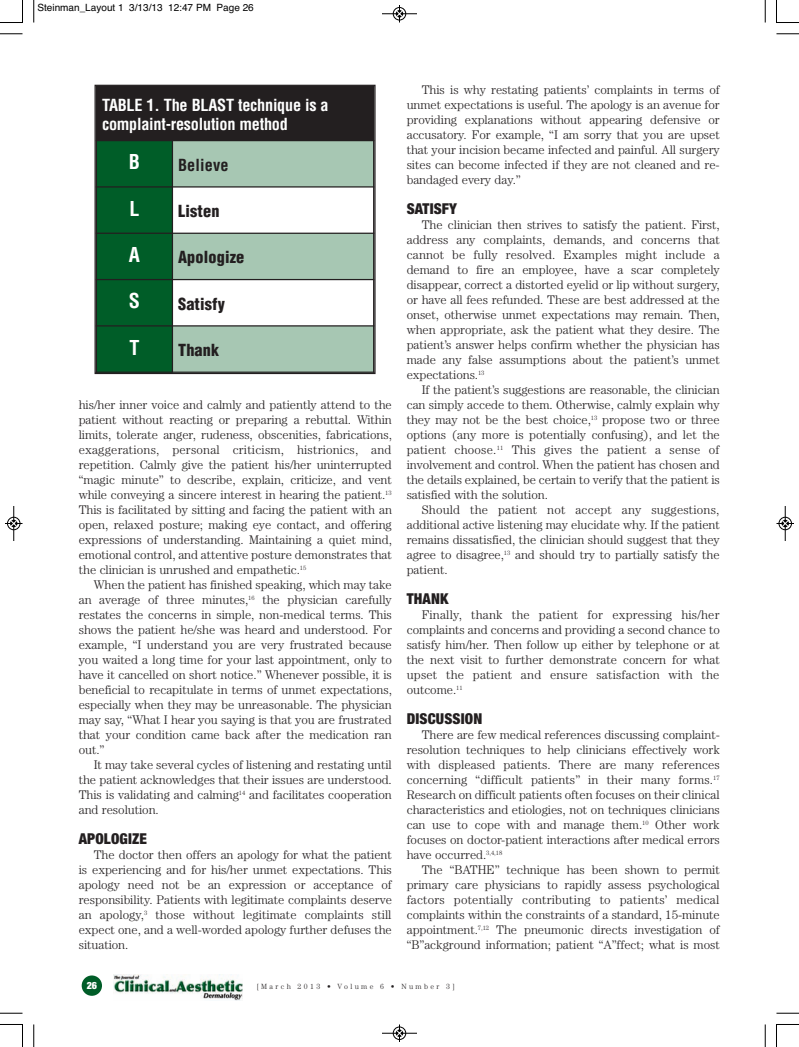
<style>
.page{position:relative;width:799px;height:1047px;background:#fff}
.page>*{position:absolute;margin:0;border:0;box-sizing:border-box;transform-origin:0 0}
.t1{font:700 condensed 20px "Helvetica";color:#fff}
.t2{font:700 condensed 16.25px/19.5px "Helvetica";letter-spacing:-.015em;color:#fff}
.t3{font:900 condensed 16.25px "Helvetica";letter-spacing:.01em;color:#231f20}
.t4{font:700 condensed 16.25px "Helvetica";letter-spacing:.01em;color:#231f20}
.t5{font:900 condensed 15px "Helvetica Neue LT Std";letter-spacing:.01em;color:#231f20}
.t6{font:300 12.5px/15px "Century Std";letter-spacing:-.005em;color:#231f20;text-align:justify}
.t7{font:10px "Helvetica";color:#000}
.t8{font:900 condensed 10px "Helvetica Neue LT Std";color:#fff}
.t9{font:300 7.5px "Century Std";letter-spacing:.31em;color:#231f20}
</style>
<div class="page">
<div style="left:82px;top:975px;width:20px;height:20px;background:#005d28;border-radius:50%"></div>
<img style="left:114px;top:974px;width:129px;height:26px">
<div style="left:96px;top:86px;width:278px;height:55px;background:#231f20"></div>
<div style="left:96px;top:141px;width:76px;height:46px;background:#005d28"></div>
<div style="left:172px;top:141px;width:202px;height:46px;background:#a7c7b3"></div>
<div style="left:96px;top:187px;width:76px;height:46px;background:#005d28"></div>
<div style="left:96px;top:233px;width:76px;height:46px;background:#005d28"></div>
<div style="left:172px;top:233px;width:202px;height:46px;background:#a7c7b3"></div>
<div style="left:96px;top:279px;width:76px;height:47px;background:#005d28"></div>
<div style="left:96px;top:326px;width:76px;height:47px;background:#005d28"></div>
<div style="left:172px;top:326px;width:202px;height:47px;background:#a7c7b3"></div>
<hr style="left:96px;top:86px;width:1px;height:287px;background:#231f20">
<hr style="left:172px;top:140px;width:1px;height:233px;background:#231f20">
<hr style="left:373px;top:86px;width:1px;height:287px;background:#231f20">
<hr style="left:96px;top:186px;width:278px;height:1px;background:#231f20">
<hr style="left:96px;top:232px;width:278px;height:2px;background:#231f20">
<hr style="left:96px;top:279px;width:278px;height:1px;background:#231f20">
<hr style="left:96px;top:325px;width:278px;height:1px;background:#231f20">
<hr style="left:96px;top:371px;width:278px;height:2px;background:#231f20">
<svg style="left:33px;top:0;width:2px;height:22px"></svg>
<svg style="left:0;top:33px;width:22px;height:2px"></svg>
<svg style="left:765px;top:0;width:1px;height:22px"></svg>
<svg style="left:776px;top:33px;width:23px;height:2px"></svg>
<svg style="left:33px;top:1024px;width:2px;height:22px"></svg>
<svg style="left:0;top:1012px;width:22px;height:1px"></svg>
<svg style="left:765px;top:1024px;width:1px;height:22px"></svg>
<svg style="left:776px;top:1012px;width:23px;height:1px"></svg>
<svg style="left:0;top:0;width:23px;height:23px"></svg>
<svg style="left:776px;top:0;width:23px;height:23px"></svg>
<svg style="left:0;top:1024px;width:23px;height:22px"></svg>
<svg style="left:776px;top:1024px;width:23px;height:22px"></svg>
<hr style="left:382px;top:14px;width:35px;height:1px;background:#000">
<div style="left:393px;top:7px;width:13px;height:13px;border:1px solid #000;border-radius:50%"></div>
<svg style="left:396px;top:5px;width:7px;height:17px"></svg>
<hr style="left:382px;top:1032px;width:35px;height:1px;background:#000">
<div style="left:393px;top:1026px;width:13px;height:13px;border:1px solid #000;border-radius:50%"></div>
<svg style="left:396px;top:1024px;width:7px;height:17px"></svg>
<div style="left:7px;top:516px;width:13px;height:14px;border:1px solid #fff;border-radius:50%"></div>
<hr style="left:14px;top:506px;width:1px;height:35px;background:#000">
<div style="left:7px;top:517px;width:13px;height:13px;border:1px solid #000;border-radius:50%"></div>
<svg style="left:5px;top:520px;width:17px;height:6px"></svg>
<div style="left:778px;top:516px;width:14px;height:14px;border:1px solid #fff;border-radius:50%"></div>
<hr style="left:785px;top:506px;width:1px;height:35px;background:#000">
<div style="left:779px;top:517px;width:12px;height:13px;border:1px solid #000;border-radius:50%"></div>
<svg style="left:776px;top:520px;width:18px;height:6px"></svg>
<p class="t7" style="left:38px;top:2px;width:218px">Steinman_Layout 1 3/13/13 12:47 PM Page 26</p>
<h2 class="t2" style="left:102px;top:95px;width:228px">TABLE 1. The BLAST technique is a complaint-resolution method</h2>
<h1 class="t1" style="left:129px;top:151px;width:13px">B</h1>
<h2 class="t4" style="left:178px;top:156px;width:52px">Believe</h2>
<h1 class="t1" style="left:129px;top:197px;width:11px">L</h1>
<h2 class="t3" style="left:178px;top:202px;width:43px">Listen</h2>
<h1 class="t1" style="left:129px;top:243px;width:13px">A</h1>
<h2 class="t3" style="left:178px;top:248px;width:68px">Apologize</h2>
<h1 class="t1" style="left:129px;top:290px;width:13px">S</h1>
<h2 class="t3" style="left:178px;top:294px;width:48px">Satisfy</h2>
<h1 class="t1" style="left:129px;top:336px;width:11px">T</h1>
<h2 class="t3" style="left:178px;top:341px;width:43px">Thank</h2>
<p class="t6" style="left:79px;top:398px;width:315px">his/her inner voice and calmly and patiently attend to the patient without reacting or preparing a rebuttal. Within limits, tolerate anger, rudeness, obscenities, fabrications, exaggerations, personal criticism, histrionics, and repetition. Calmly give the patient his/her uninterrupted “magic minute” to describe, explain, criticize, and vent while conveying a sincere interest in hearing the patient.<sup>13<br></sup>This is facilitated by sitting and facing the patient with an open, relaxed posture; making eye contact, and offering expressions of understanding. Maintaining a quiet mind, emotional control, and attentive posture demonstrates that the clinician is unrushed and empathetic.<sup>15</sup></p>
<p class="t6" style="left:79px;top:578px;width:315px;text-indent:15px">When the patient has finished speaking, which may take an average of three minutes,<sup>16</sup> the physician carefully restates the concerns in simple, non-medical terms. This shows the patient he/she was heard and understood. For example, “I understand you are very frustrated because you waited a long time for your last appointment, only to have it cancelled on short notice.” Whenever possible, it is beneficial to recapitulate in terms of unmet expectations, especially when they may be unreasonable. The physician may say, “What I hear you saying is that you are frustrated that your condition came back after the medication ran out.”</p>
<p class="t6" style="left:79px;top:758px;width:315px;text-indent:15px">It may take several cycles of listening and restating until the patient acknowledges that their issues are understood.<br>This is validating and calming<sup>14</sup> and facilitates cooperation and resolution.</p>
<p class="t5" style="left:79px;top:833px;width:70px">APOLOGIZE</p>
<p class="t6" style="left:79px;top:848px;width:315px;text-indent:15px">The doctor then offers an apology for what the patient is experiencing and for his/her unmet expectations. This apology need not be an expression or acceptance of responsibility. Patients with legitimate complaints deserve an apology,<sup>3</sup> those without legitimate complaints still expect one, and a well-worded apology further defuses the situation.</p>
<p class="t6" style="left:407px;top:83px;width:315px;text-indent:15px">This is why restating patients’ complaints in terms of unmet expectations is useful. The apology is an avenue for providing explanations without appearing defensive or accusatory. For example, “I am sorry that you are upset that your incision became infected and painful. All surgery sites can become infected if they are not cleaned and re&shy;bandaged every day.”</p>
<p class="t5" style="left:407px;top:203px;width:52px">SATISFY</p>
<p class="t6" style="left:407px;top:218px;width:315px;text-indent:15px">The clinician then strives to satisfy the patient. First, address any complaints, demands, and concerns that cannot be fully resolved. Examples might include a demand to fire an employee, have a scar completely disappear, correct a distorted eyelid or lip without surgery, or have all fees refunded. These are best addressed at the onset, otherwise unmet expectations may remain. Then, when appropriate, ask the patient what they desire. The patient’s answer helps confirm whether the physician has made any false assumptions about the patient’s unmet expectations.<sup>13</sup></p>
<p class="t6" style="left:407px;top:383px;width:315px;text-indent:15px">If the patient’s suggestions are reasonable, the clinician can simply accede to them. Otherwise, calmly explain why they may not be the best choice,<sup>13</sup> propose two or three options (any more is potentially confusing), and let the patient choose.<sup>11</sup> This gives the patient a sense of involvement and control. When the patient has chosen and the details explained, be certain to verify that the patient is satisfied with the solution.</p>
<p class="t6" style="left:407px;top:503px;width:315px;text-indent:15px">Should the patient not accept any suggestions, additional active listening may elucidate why. If the patient remains dissatisfied, the clinician should suggest that they agree to disagree,<sup>13</sup> and should try to partially satisfy the patient.</p>
<p class="t5" style="left:407px;top:593px;width:43px">THANK</p>
<p class="t6" style="left:407px;top:608px;width:315px;text-indent:15px">Finally, thank the patient for expressing his/her complaints and concerns and providing a second chance to satisfy him/her. Then follow up either by telephone or at the next visit to further demonstrate concern for what upset the patient and ensure satisfaction with the outcome.<sup>11</sup></p>
<p class="t5" style="left:407px;top:713px;width:77px">DISCUSSION</p>
<p class="t6" style="left:407px;top:728px;width:315px;text-indent:15px">There are few medical references discussing complaint&shy;resolution techniques to help clinicians effectively work with displeased patients. There are many references concerning “difficult patients” in their many forms.<sup>17<br></sup>Research on difficult patients often focuses on their clinical characteristics and etiologies, not on techniques clinicians can use to cope with and manage them.<sup>10</sup> Other work focuses on doctor-patient interactions after medical errors have occurred.<sup>3,4,18</sup></p>
<p class="t6" style="left:407px;top:863px;width:315px;text-indent:15px">The “BATHE” technique has been shown to permit primary care physicians to rapidly assess psychological factors potentially contributing to patients’ medical complaints within the constraints of a standard, 15-minute appointment.<sup>7,12</sup> The pneumonic directs investigation of “B”ackground information; patient “A”ffect; what is most</p>
<p class="t8" style="left:87px;top:982px;width:12px">26</p>
<p class="t9" style="left:257px;top:983px;width:199px">[March 2013 • Volume 6 • Number 3]</p>
</div>
